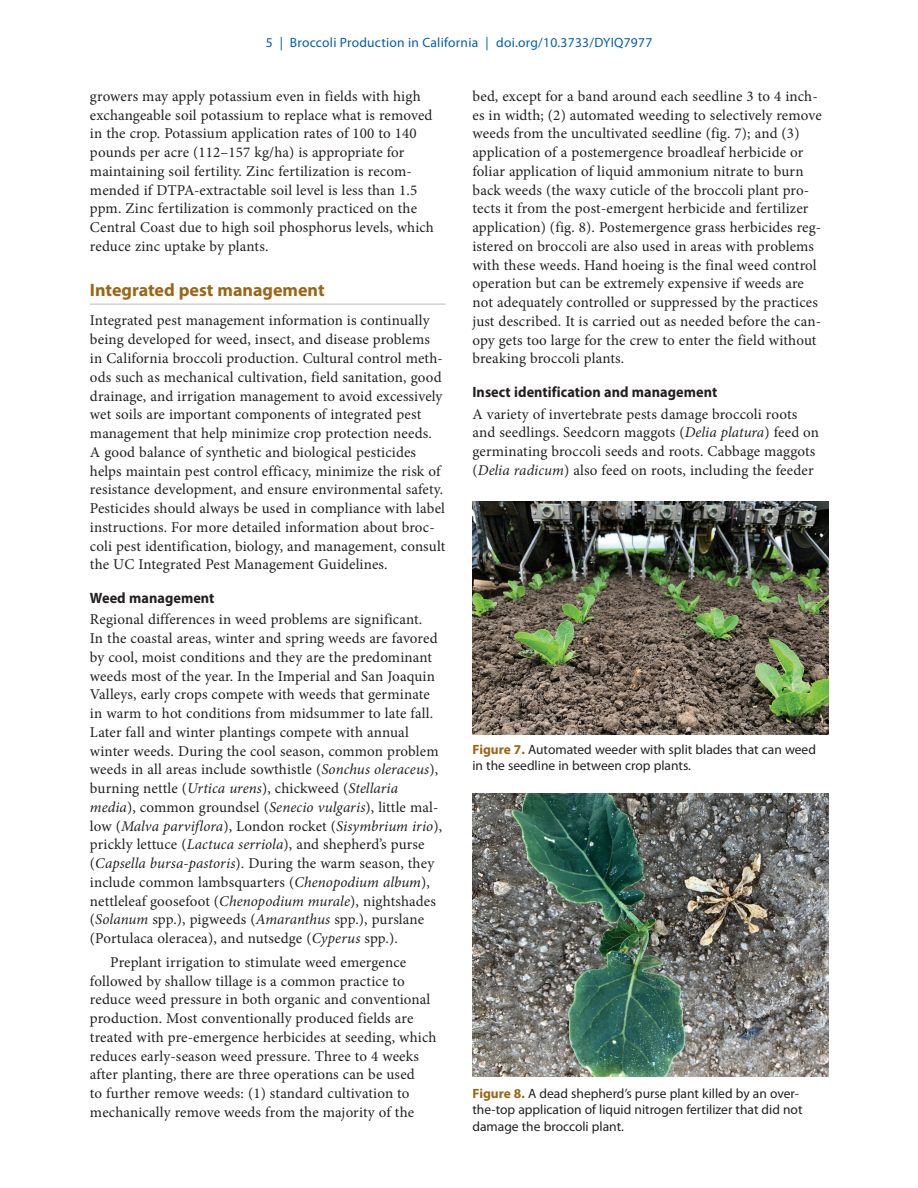
<style>
.page{position:relative;width:918px;height:1188px;background:#fff}
.page>*{position:absolute;margin:0;border:0;box-sizing:border-box;transform-origin:0 0}
.t1{font:700 18px "Myriad Pro";color:#9b6615}
.t2{font:15px/18.8px "Minion Pro";letter-spacing:.01em;color:#231f20}
.t3{font:700 15px "Myriad Pro";letter-spacing:.005em;color:#231f20;scale:.95 1}
.t4{font:13.5px/16.5px "Myriad Pro";color:#231f20}
.t5{font:13.5px "Myriad Pro";letter-spacing:.02em;color:#015fae}
.s1{font-style:italic}
.s2{font-weight:700;color:#9b6615}
</style>
<div class="page">
<hr style="left:90px;top:304px;width:355px;height:1px;background:#bcbdc0">
<img style="left:472px;top:501px;width:356px;height:233px">
<img style="left:472px;top:794px;width:356px;height:283px">
<p class="t5" style="left:266px;top:35px;width:388px">5 | Broccoli Production in California | doi.org/10.3733/DYIQ7977</p>
<p class="t2" style="left:90px;top:87px;width:345px">growers may apply potassium even in fields with high exchangeable soil potassium to replace what is removed in the crop. Potassium application rates of 100 to 140 pounds per acre (112–157 kg/ha) is appropriate for maintaining soil fertility. Zinc fertilization is recom&shy;mended if DTPA-extractable soil level is less than 1.5 ppm. Zinc fertilization is commonly practiced on the Central Coast due to high soil phosphorus levels, which reduce zinc uptake by plants.</p>
<p class="t1" style="left:90px;top:280px;width:236px">Integrated pest management</p>
<p class="t2" style="left:90px;top:311px;width:357px">Integrated pest management information is continually being developed for weed, insect, and disease problems in California broccoli production. Cultural control meth&shy;ods such as mechanical cultivation, field sanitation, good drainage, and irrigation management to avoid excessively wet soils are important components of integrated pest management that help minimize crop protection needs.<br>A good balance of synthetic and biological pesticides helps maintain pest control efficacy, minimize the risk of resistance development, and ensure environmental safety.<br>Pesticides should always be used in compliance with label instructions. For more detailed information about broc&shy;coli pest identification, biology, and management, consult the UC Integrated Pest Management Guidelines.</p>
<p class="t3" style="left:90px;top:589px;width:133px">Weed management</p>
<p class="t2" style="left:90px;top:610px;width:354px">Regional differences in weed problems are significant.<br>In the coastal areas, winter and spring weeds are favored by cool, moist conditions and they are the predominant weeds most of the year. In the Imperial and San Joaquin Valleys, early crops compete with weeds that germinate in warm to hot conditions from midsummer to late fall.<br>Later fall and winter plantings compete with annual winter weeds. During the cool season, common problem weeds in all areas include sowthistle (<span class="s1">Sonchus oleraceus</span>), burning nettle (<span class="s1">Urtica urens</span>), chickweed (<span class="s1">Stellaria media</span>), common groundsel (<span class="s1">Senecio vulgaris</span>), little mal&shy;low (<span class="s1">Malva parviflora</span>), London rocket (<span class="s1">Sisymbrium irio</span>), prickly lettuce (<span class="s1">Lactuca serriola</span>), and shepherd’s purse (<span class="s1">Capsella bursa-pastoris</span>). During the warm season, they include common lambsquarters (<span class="s1">Chenopodium album</span>), nettleleaf goosefoot (<span class="s1">Chenopodium murale</span>), nightshades (<span class="s1">Solanum</span> spp.), pigweeds (<span class="s1">Amaranthus</span> spp.), purslane (Portulaca oleracea), and nutsedge (<span class="s1">Cyperus</span> spp.).</p>
<p class="t2" style="left:90px;top:953px;width:348px;text-indent:20px">Preplant irrigation to stimulate weed emergence followed by shallow tillage is a common practice to reduce weed pressure in both organic and conventional production. Most conventionally produced fields are treated with pre-emergence herbicides at seeding, which reduces early-season weed pressure. Three to 4 weeks after planting, there are three operations can be used<br>to further remove weeds: (1) standard cultivation to mechanically remove weeds from the majority of the</p>
<p class="t2" style="left:472px;top:87px;width:351px">bed, except for a band around each seedline 3 to 4 inch&shy;es in width; (2) automated weeding to selectively remove weeds from the uncultivated seedline (fig. 7); and (3) application of a postemergence broadleaf herbicide or foliar application of liquid ammonium nitrate to burn back weeds (the waxy cuticle of the broccoli plant pro&shy;tects it from the post-emergent herbicide and fertilizer application) (fig. 8). Postemergence grass herbicides reg&shy;istered on broccoli are also used in areas with problems with these weeds. Hand hoeing is the final weed control operation but can be extremely expensive if weeds are not adequately controlled or suppressed by the practices just described. It is carried out as needed before the can&shy;opy gets too large for the crew to enter the field without breaking broccoli plants.</p>
<p class="t3" style="left:472px;top:383px;width:259px">Insect identification and management</p>
<p class="t2" style="left:472px;top:404px;width:348px">A variety of invertebrate pests damage broccoli roots and seedlings. Seedcorn maggots (<span class="s1">Delia platura</span>) feed on germinating broccoli seeds and roots. Cabbage maggots (<span class="s1">Delia radicum</span>) also feed on roots, including the feeder</p>
<p class="t4" style="left:472px;top:741px;width:345px"><span class="s2">Figure 7.</span> Automated weeder with split blades that can weed in the seedline in between crop plants.</p>
<p class="t4" style="left:472px;top:1085px;width:332px"><span class="s2">Figure 8.</span> A dead shepherd’s purse plant killed by an over&shy;the-top application of liquid nitrogen fertilizer that did not damage the broccoli plant.</p>
</div>
